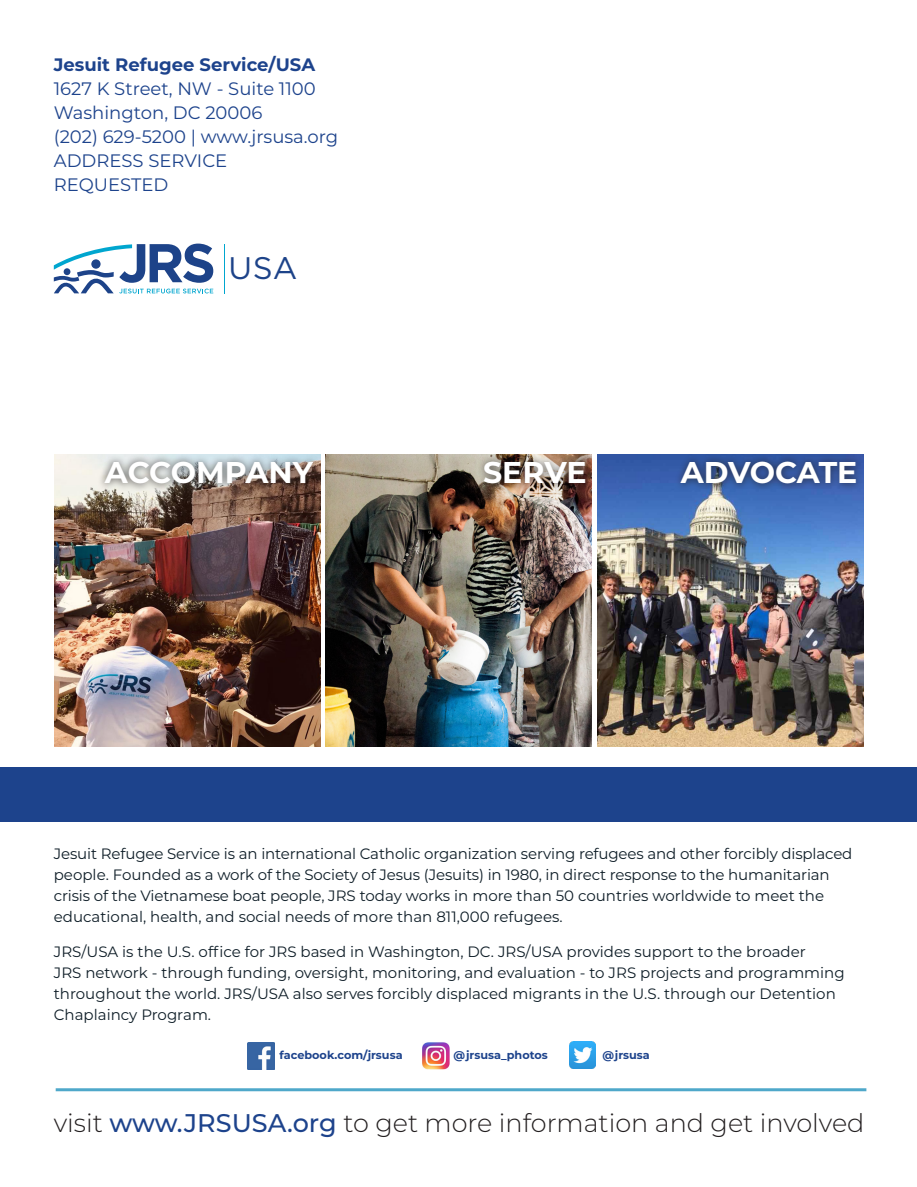
<style>
.page{position:relative;width:917px;height:1187px;background:#fff}
.page>*{position:absolute;margin:0;border:0;box-sizing:border-box;transform-origin:0 0}
.t1{font:31.2px "Gotham";color:#1d4389}
.t2{font:700 30px "Montserrat";color:#fff}
.t3{font:300 25.5px "Montserrat";color:#231f20}
.t4{font:18px "Montserrat";color:#1d438c}
.t5{font:700 18px "Montserrat";color:#1d438c}
.t6{font:15px/21px "Montserrat";color:#0e1d27}
.t7{font:700 11.25px "Montserrat";color:#1d438c}
.s1{font-weight:500;color:#1d438c}
</style>
<div class="page">
<hr style="left:224px;top:244px;width:1px;height:49px;background:#00a6cf">
<svg style="left:54px;top:243px;width:159px;height:50px"></svg>
<hr style="left:56px;top:1088px;width:810px;height:3px;background:#4fa8ca">
<img style="left:54px;top:454px;width:266px;height:292px">
<img style="left:597px;top:454px;width:266px;height:292px">
<div style="left:97px;top:453px;width:223px;height:39px;background:#231f20;opacity:.75"></div>
<img style="left:325px;top:454px;width:266px;height:292px">
<div style="left:476px;top:453px;width:117px;height:39px;background:#231f20;opacity:.75"></div>
<div style="left:673px;top:453px;width:191px;height:39px;background:#231f20;opacity:.75"></div>
<div style="left:0;top:766px;width:916px;height:55px;background:#1d438c"></div>
<img style="left:569px;top:1041px;width:26px;height:26px">
<img style="left:248px;top:1042px;width:26px;height:27px">
<img style="left:422px;top:1042px;width:27px;height:27px">
<p class="t5" style="left:54px;top:51px;width:263px">Jesuit Refugee Service/USA</p>
<p class="t4" style="left:54px;top:76px;width:263px">1627 K Street, NW - Suite 1100</p>
<p class="t4" style="left:54px;top:100px;width:210px">Washington, DC 20006</p>
<p class="t4" style="left:54px;top:124px;width:286px">(202) 629-5200 | www.jrsusa.org</p>
<p class="t4" style="left:54px;top:148px;width:175px">ADDRESS SERVICE</p>
<p class="t4" style="left:54px;top:172px;width:116px">REQUESTED</p>
<p class="t1" style="left:228px;top:248px;width:70px">USA</p>
<p class="t2" style="left:105px;top:451px;width:209px">ACCOMPANY</p>
<p class="t2" style="left:483px;top:451px;width:105px">SERVE</p>
<p class="t2" style="left:680px;top:451px;width:178px">ADVOCATE</p>
<p class="t6" style="left:54px;top:842px;width:799px">Jesuit Refugee Service is an international Catholic organization serving refugees and other forcibly displaced people. Founded as a work of the Society of Jesus (Jesuits) in 1980, in direct response to the humanitarian crisis of the Vietnamese boat people, JRS today works in more than 50 countries worldwide to meet the educational, health, and social needs of more than 811,000 refugees.</p>
<p class="t6" style="left:54px;top:940px;width:792px">JRS/USA is the U.S. office for JRS based in Washington, DC. JRS/USA provides support to the broader<br>JRS network - through funding, oversight, monitoring, and evaluation - to JRS projects and programming throughout the world. JRS/USA also serves forcibly displaced migrants in the U.S. through our Detention Chaplaincy Program.</p>
<p class="t7" style="left:279px;top:1046px;width:124px">facebook.com/jrsusa</p>
<p class="t7" style="left:453px;top:1046px;width:96px">@jrsusa_photos</p>
<p class="t7" style="left:602px;top:1046px;width:49px">@jrsusa</p>
<p class="t3" style="left:54px;top:1105px;width:812px">visit <span class="s1">www.JRSUSA.org</span> to get more information and get involved</p>
</div>
